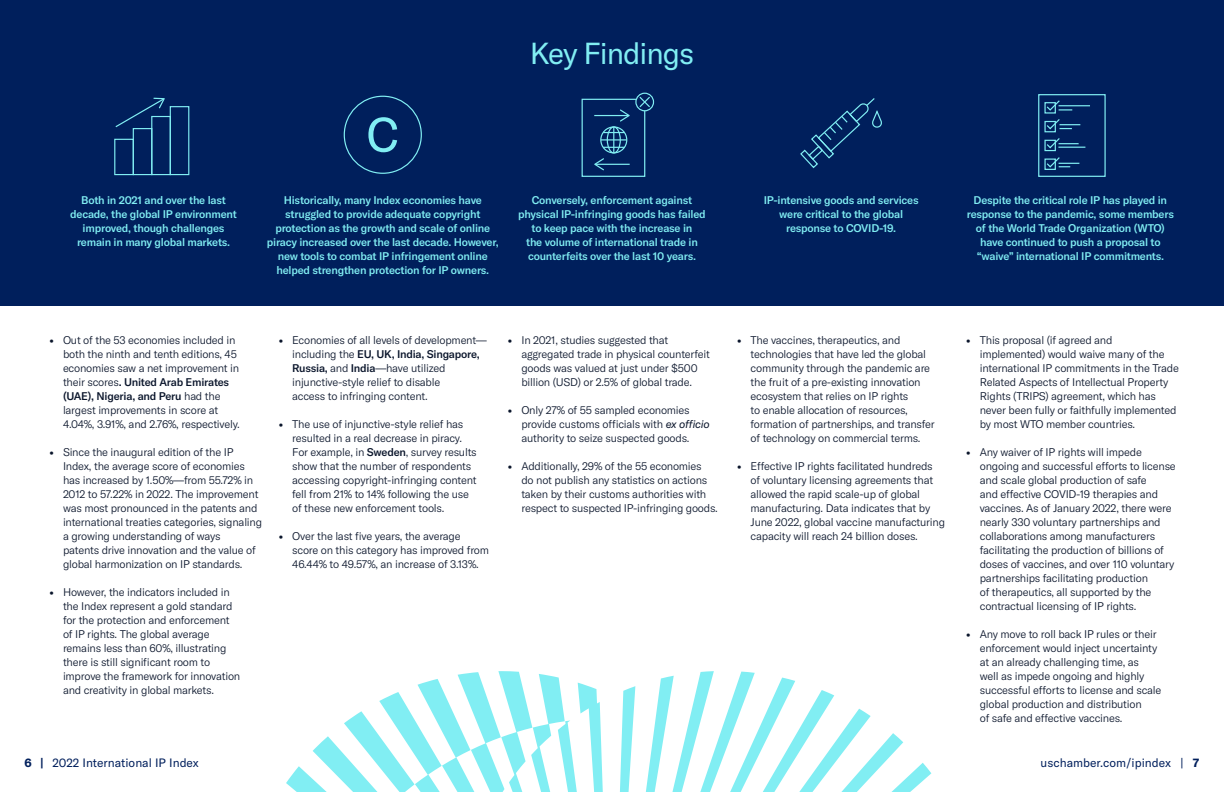
<style>
.page{position:relative;width:1224px;height:792px;background:#fff}
.page>*{position:absolute;margin:0;border:0;box-sizing:border-box;transform-origin:0 0}
.Subhead_1{font:30px "GT America";letter-spacing:-.035em;color:#81eef3}
.t1{font:12px "GT America";color:#001f5c}
.t2{font:300 11px/14px "GT America";letter-spacing:-.02em;color:#0a152b}
.Body_Copy{font:500 11px/14px "GT America";letter-spacing:-.02em;color:#81eef3;text-align:center}
.s1{font-weight:700}
.s2{font-weight:500}
.s3{font-weight:400;font-style:italic}
</style>
<div class="page">
<div style="left:0;top:0;width:1224px;height:306px;background:#001f5c"></div>
<div style="left:344px;top:96px;width:78px;height:78px;border:1px solid #81eef3;border-radius:50%"></div>
<svg style="left:368px;top:117px;width:29px;height:35px"></svg>
<div style="left:114px;top:139px;width:20px;height:36px;border:1px solid #81eef3"></div>
<div style="left:133px;top:128px;width:19px;height:47px;border:1px solid #81eef3"></div>
<div style="left:151px;top:116px;width:20px;height:59px;border:1px solid #81eef3"></div>
<svg style="left:115px;top:97px;width:50px;height:31px"></svg>
<div style="left:170px;top:106px;width:19px;height:69px;border:1px solid #81eef3"></div>
<div style="left:635px;top:93px;width:19px;height:18px;border:1px solid #81eef3;border-radius:50%"></div>
<svg style="left:581px;top:95px;width:70px;height:82px"></svg>
<div style="left:607px;top:126px;width:14px;height:27px;border:1px solid #81eef3;border-radius:50%"></div>
<svg style="left:800px;top:98px;width:82px;height:71px"></svg>
<svg style="left:1038px;top:94px;width:68px;height:83px"></svg>
<svg style="left:286px;top:671px;width:317px;height:121px"></svg>
<svg style="left:620px;top:671px;width:311px;height:121px"></svg>
<p class="Subhead_1" style="left:530px;top:36px;width:166px">Key Findings</p>
<p class="Body_Copy" style="left:70px;top:193px;width:168px">Both in 2021 and over the last decade, the global IP environment improved, though challenges remain in many global markets.</p>
<p class="Body_Copy" style="left:267px;top:193px;width:233px">Historically, many Index economies have struggled to provide adequate copyright protection as the growth and scale of online piracy increased over the last decade. However, new tools to combat IP infringement online helped strengthen protection for IP owners.</p>
<p class="Body_Copy" style="left:518px;top:193px;width:189px">Conversely, enforcement against physical IP-infringing goods has failed to keep pace with the increase in<br>the volume of international trade in counterfeits over the last 10 years.</p>
<p class="Body_Copy" style="left:764px;top:193px;width:156px">IP-intensive goods and services were critical to the global response to COVID-19.</p>
<p class="Body_Copy" style="left:967px;top:193px;width:209px">Despite the critical role IP has played in response to the pandemic, some members of the World Trade Organization (WTO) have continued to push a proposal to “waive” international IP commitments.</p>
<p class="t2" style="left:63px;top:333px;width:178px;text-indent:-14px"><span class="s1">•</span> Out of the 53 economies included in both the ninth and tenth editions, 45 economies saw a net improvement in their scores<span class="s2">. United Arab Emirates (UAE), Nigeria, and Peru</span> had the largest improvements in score at 4.04%, 3.91%, and 2.76%, respectively.</p>
<p class="t2" style="left:63px;top:445px;width:201px;text-indent:-14px"><span class="s1">•</span> Since the inaugural edition of the IP Index, the average score of economies has increased by 1.50%—from 55.72% in 2012 to 57.22% in 2022. The improvement was most pronounced in the patents and international treaties categories, signaling a growing understanding of ways<br>patents drive innovation and the value of global harmonization on IP standards.</p>
<p class="t2" style="left:63px;top:585px;width:179px;text-indent:-14px"><span class="s1">•</span> However, the indicators included in the Index represent a gold standard for the protection and enforcement of IP rights. The global average remains less than 60%, illustrating there is still significant room to improve the framework for innovation and creativity in global markets.</p>
<p class="t2" style="left:292px;top:333px;width:196px;text-indent:-14px"><span class="s1">•</span> Economies of all levels of development— including the <span class="s2">EU, UK, India, Singapore, Russia,</span> and <span class="s2">India</span>—have utilized injunctive-style relief to disable<br>access to infringing content.</p>
<p class="t2" style="left:292px;top:417px;width:186px;text-indent:-14px"><span class="s1">•</span> The use of injunctive-style relief has resulted in a real decrease in piracy.<br>For example, in <span class="s2">Sweden</span>, survey results show that the number of respondents accessing copyright-infringing content fell from 21% to 14% following the use of these new enforcement tools.</p>
<p class="t2" style="left:292px;top:529px;width:198px;text-indent:-14px"><span class="s1">•</span> Over the last five years, the average score on this category has improved from<br>46.44% to 49.57%, an increase of 3.13%.</p>
<p class="t2" style="left:521px;top:333px;width:190px;text-indent:-14px"><span class="s1">•</span> In 2021, studies suggested that aggregated trade in physical counterfeit goods was valued at just under $500 billion (USD) or 2.5% of global trade.</p>
<p class="t2" style="left:521px;top:403px;width:190px;text-indent:-14px"><span class="s1">•</span> Only 27% of 55 sampled economies provide customs officials with <span class="s3">ex officio </span>authority to seize suspected goods.</p>
<p class="t2" style="left:521px;top:459px;width:198px;text-indent:-14px"><span class="s1">•</span> Additionally, 29% of the 55 economies<br>do not publish any statistics on actions taken by their customs authorities with respect to suspected IP-infringing goods.</p>
<p class="t2" style="left:751px;top:333px;width:186px;text-indent:-14px"><span class="s1">•</span> The vaccines, therapeutics, and technologies that have led the global community through the pandemic are the fruit of a pre-existing innovation ecosystem that relies on IP rights<br>to enable allocation of resources, formation of partnerships, and transfer of technology on commercial terms.</p>
<p class="t2" style="left:751px;top:459px;width:196px;text-indent:-14px"><span class="s1">•</span> Effective IP rights facilitated hundreds<br>of voluntary licensing agreements that allowed the rapid scale-up of global manufacturing. Data indicates that by June 2022, global vaccine manufacturing capacity will reach 24 billion doses.</p>
<p class="t2" style="left:980px;top:333px;width:201px;text-indent:-14px"><span class="s1">•</span> This proposal (if agreed and implemented) would waive many of the international IP commitments in the Trade Related Aspects of Intellectual Property Rights (TRIPS) agreement, which has never been fully or faithfully implemented by most WTO member countries.</p>
<p class="t2" style="left:980px;top:445px;width:198px;text-indent:-14px"><span class="s1">•</span> Any waiver of IP rights will impede ongoing and successful efforts to license and scale global production of safe<br>and effective COVID-19 therapies and vaccines. As of January 2022, there were nearly 330 voluntary partnerships and collaborations among manufacturers facilitating the production of billions of doses of vaccines, and over 110 voluntary partnerships facilitating production<br>of therapeutics, all supported by the contractual licensing of IP rights.</p>
<p class="t2" style="left:980px;top:627px;width:183px;text-indent:-14px"><span class="s1">•</span> Any move to roll back IP rules or their enforcement would inject uncertainty at an already challenging time, as<br>well as impede ongoing and highly successful efforts to license and scale global production and distribution<br>of safe and effective vaccines.</p>
<p class="t1" style="left:24px;top:756px;width:176px"><span class="s1">6 |</span> 2022 International IP Index</p>
<p class="t1" style="left:1041px;top:756px;width:160px">uschamber.com/ipindex | <span class="s1">7</span></p>
</div>
